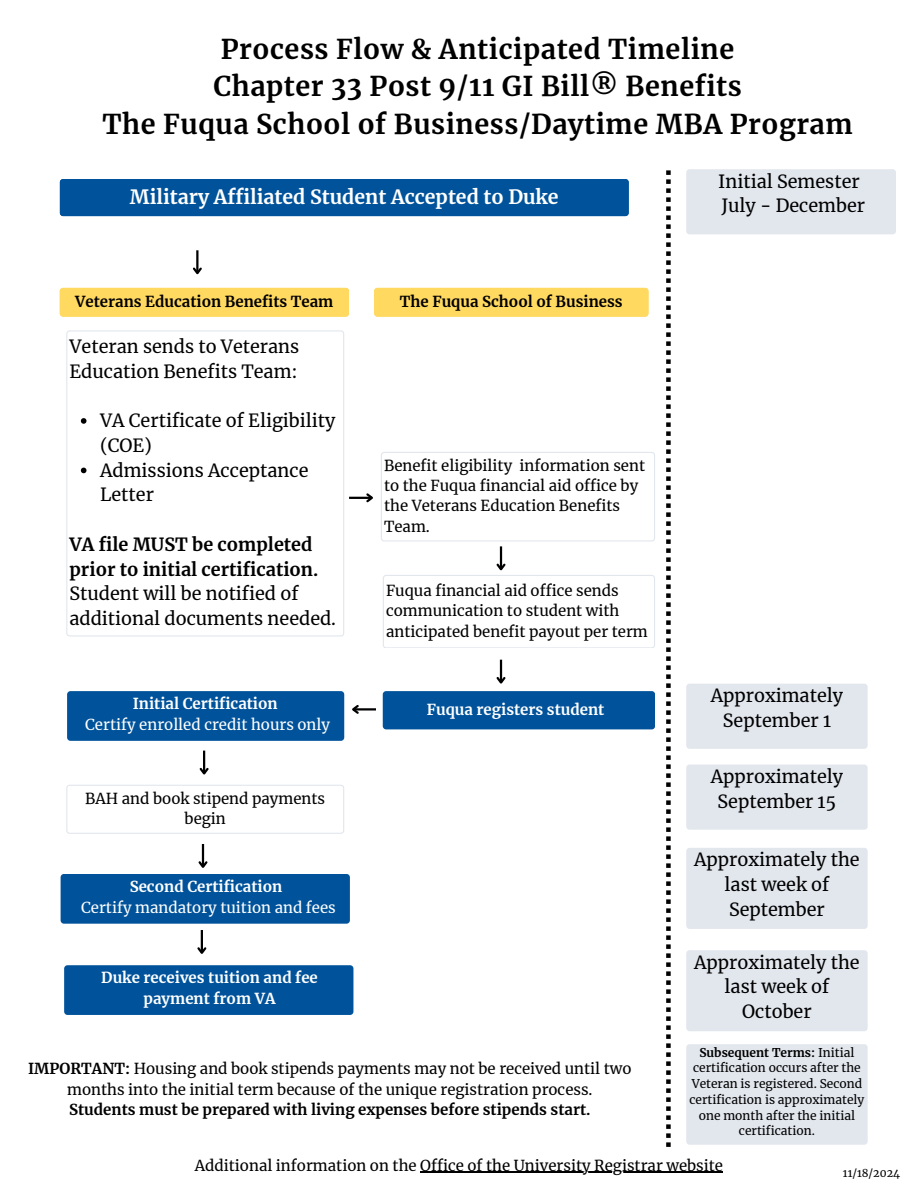
<style>
.page{position:relative;width:918px;height:1188px;background:#fff}
.page>*{position:absolute;margin:0;border:0;box-sizing:border-box;transform-origin:0 0}
.t1{font:700 27px/37.2px "Merriweather";letter-spacing:.02em;color:#000;text-align:center}
.t2{font:700 19.5px "Merriweather";color:#fff}
.t3{font:18px/24.8px "Merriweather";color:#000}
.t4{font:700 18px/24.8px "Merriweather";color:#000}
.t5{font:15px/20.2px "Merriweather";color:#000;text-align:center}
.t6{font:700 15px/20.2px "Merriweather";color:#fff;text-align:center}
.t7{font:15px "Merriweather";color:#fff}
.t8{font:700 15px "Merriweather";color:#000}
.t9{font:12px/15.8px "Merriweather";color:#000;text-align:center}
.t10{font:10.8px "Merriweather";color:#000}
.s1{font-weight:400}
.s2{font-weight:700}
</style>
<div class="page">
<div style="left:60px;top:179px;width:569px;height:37px;background:#00539b"></div>
<svg style="left:66px;top:330px;width:278px;height:306px"></svg>
<svg style="left:81px;top:418px;width:5px;height:6px"></svg>
<svg style="left:81px;top:468px;width:5px;height:5px"></svg>
<svg style="left:66px;top:785px;width:278px;height:49px"></svg>
<div style="left:60px;top:288px;width:289px;height:29px;background:#ffd960"></div>
<div style="left:67px;top:691px;width:277px;height:50px;background:#00539b;border-radius:3px"></div>
<hr style="left:500px;top:546px;width:2px;height:23px;background:#000">
<hr style="left:500px;top:660px;width:2px;height:23px;background:#000">
<svg style="left:496px;top:675px;width:10px;height:9px"></svg>
<hr style="left:203px;top:751px;width:2px;height:22px;background:#000">
<svg style="left:199px;top:766px;width:10px;height:9px"></svg>
<hr style="left:201px;top:930px;width:2px;height:23px;background:#000">
<svg style="left:197px;top:945px;width:10px;height:9px"></svg>
<svg style="left:666px;top:170px;width:5px;height:977px"></svg>
<div style="left:686px;top:169px;width:210px;height:65px;background:#e2e6ed;border-radius:3px"></div>
<div style="left:686px;top:684px;width:182px;height:65px;background:#e2e6ed;border-radius:3px"></div>
<div style="left:686px;top:765px;width:182px;height:65px;background:#e2e6ed;border-radius:3px"></div>
<div style="left:686px;top:848px;width:182px;height:81px;background:#e2e6ed;border-radius:3px"></div>
<div style="left:686px;top:950px;width:182px;height:81px;background:#e2e6ed;border-radius:3px"></div>
<div style="left:374px;top:288px;width:274px;height:29px;background:#ffd960"></div>
<svg style="left:383px;top:562px;width:272px;height:86px"></svg>
<hr style="left:349px;top:497px;width:23px;height:2px;background:#000">
<svg style="left:364px;top:452px;width:291px;height:90px"></svg>
<div style="left:383px;top:691px;width:272px;height:38px;background:#00539b;border-radius:3px"></div>
<div style="left:61px;top:874px;width:289px;height:50px;background:#00539b;border-radius:3px"></div>
<div style="left:64px;top:965px;width:289px;height:50px;background:#00539b;border-radius:3px"></div>
<hr style="left:196px;top:250px;width:2px;height:23px;background:#000">
<svg style="left:193px;top:265px;width:9px;height:10px"></svg>
<hr style="left:353px;top:708px;width:23px;height:3px;background:#000">
<svg style="left:352px;top:705px;width:9px;height:9px"></svg>
<hr style="left:202px;top:844px;width:2px;height:23px;background:#000">
<svg style="left:198px;top:859px;width:10px;height:9px"></svg>
<div style="left:686px;top:1044px;width:182px;height:101px;background:#e2e6ed;border-radius:3px"></div>
<hr style="left:420px;top:1172px;width:303px;height:1px;background:#000">
<h1 class="t1" style="left:103px;top:31px;width:752px">Process Flow &amp; Anticipated Timeline<br>Chapter 33 Post 9/11 GI Bill® Benefits<br>The Fuqua School of Business/Daytime MBA Program</h1>
<h2 class="t2" style="left:130px;top:185px;width:430px">Military Affiliated Student Accepted to Duke</h2>
<h3 class="t8" style="left:75px;top:292px;width:260px">Veterans Education Benefits Team</h3>
<h4 class="t3" style="left:70px;top:334px;width:231px">Veteran sends to Veterans<br>Education Benefits Team:</h4>
<h4 class="t3" style="left:100px;top:408px;width:237px">VA Certificate of Eligibility (COE)</h4>
<h3 class="t3" style="left:100px;top:458px;width:210px">Admissions Acceptance<br>Letter</h3>
<p class="t4" style="left:70px;top:532px;width:268px">VA file MUST be completed prior to initial certification.<br><span class="s1">Student will be notified of additional documents needed.</span></p>
<h5 class="t6" style="left:133px;top:694px;width:147px">Initial Certification</h5>
<p class="t7" style="left:85px;top:715px;width:246px">Certify enrolled credit hours only</p>
<p class="t5" style="left:85px;top:788px;width:241px">BAH and book stipend payments begin</p>
<h3 class="t6" style="left:130px;top:877px;width:154px">Second Certification</h3>
<h3 class="t7" style="left:81px;top:898px;width:256px">Certify mandatory tuition and fees</h3>
<h3 class="t6" style="left:101px;top:968px;width:218px">Duke receives tuition and fee payment from VA</h3>
<p class="t8" style="left:400px;top:292px;width:224px">The Fuqua School of Business</p>
<h3 class="t5" style="left:384px;top:456px;width:263px;text-align:left">Benefit eligibility information sent to the Fuqua financial aid office by the Veterans Education Benefits<br>Team.</h3>
<h5 class="t5" style="left:386px;top:581px;width:263px;text-align:left">Fuqua financial aid office sends communication to student with anticipated benefit payout per term</h5>
<h3 class="t6" style="left:427px;top:700px;width:179px">Fuqua registers student</h3>
<h5 class="t3" style="left:718px;top:169px;width:148px">Initial Semester<br>July - December</h5>
<h5 class="t3" style="left:711px;top:683px;width:134px;text-align:center">Approximately<br>September 1</h5>
<p class="t3" style="left:711px;top:764px;width:134px;text-align:center">Approximately<br>September 15</p>
<h5 class="t3" style="left:694px;top:848px;width:167px;text-align:center">Approximately the last week of<br>September</h5>
<p class="t3" style="left:694px;top:950px;width:167px;text-align:center">Approximately the last week of<br>October</p>
<h6 class="t9" style="left:689px;top:1044px;width:177px"><span class="s2">Subsequent Terms:</span> Initial certification occurs after the<br>Veteran is registered. Second certification is approximately one month after the initial certification.</h6>
<h5 class="t5" style="left:195px;top:1155px;width:530px">Additional information on the Office of the University Registrar website</h5>
<p class="t10" style="left:843px;top:1166px;width:59px">11/18/2024</p>
<p class="t5" style="left:28px;top:1059px;width:605px"><span class="s2">IMPORTANT:</span> Housing and book stipends payments may not be received until two months into the initial term because of the unique registration process.<br><span class="s2">Students must be prepared with living expenses before stipends start.</span></p>
</div>
